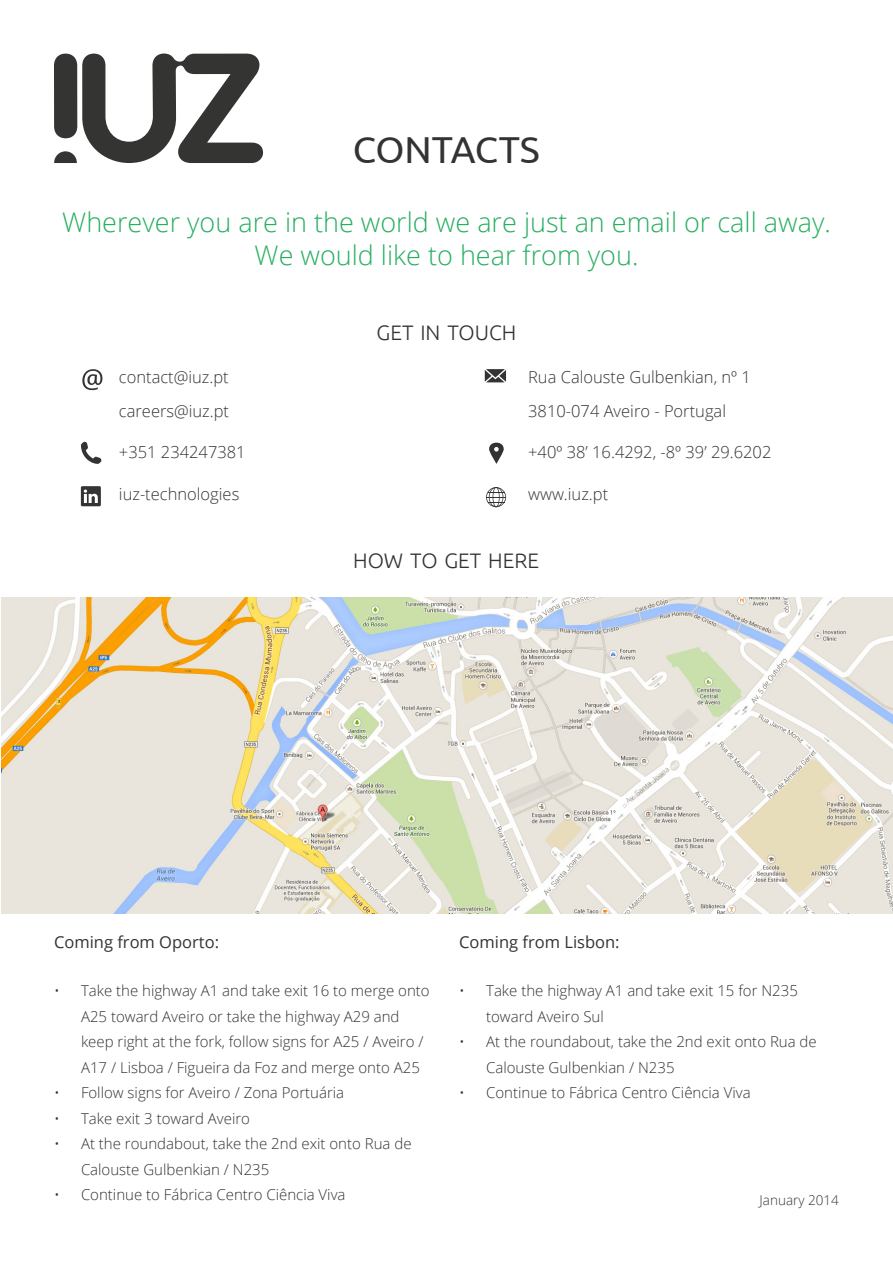
<style>
.page{position:relative;width:893px;height:1263px;background:#fff}
.page>*{position:absolute;margin:0;border:0;box-sizing:border-box;transform-origin:0 0}
.t1{font:37.5px "Ubuntu";color:#333}
.t2{font:300 27px "Open Sans";color:#27ae60}
.t3{font:300 21px "Ubuntu";color:#333}
.t4{font:300 16.5px "Open Sans";color:#333}
.t5{font:16.5px "Open Sans";color:#333}
.t6{font:300 15px/25.5px "Open Sans";color:#333}
.t7{font:300 13.5px "Open Sans";color:#333}
</style>
<div class="page">
<svg style="left:54px;top:54px;width:209px;height:109px"></svg>
<svg style="left:485px;top:369px;width:21px;height:13px"></svg>
<svg style="left:489px;top:443px;width:15px;height:21px"></svg>
<svg style="left:82px;top:369px;width:20px;height:21px"></svg>
<svg style="left:81px;top:442px;width:21px;height:22px"></svg>
<img style="left:2px;top:597px;width:891px;height:316px">
<svg style="left:81px;top:486px;width:20px;height:20px"></svg>
<svg style="left:486px;top:487px;width:20px;height:20px"></svg>
<p class="t1" style="left:353px;top:126px;width:188px">CONTACTS</p>
<p class="t2" style="left:62px;top:204px;width:770px">Wherever you are in the world we are just an email or call away.</p>
<p class="t2" style="left:255px;top:236px;width:385px">We would like to hear from you.</p>
<p class="t4" style="left:119px;top:365px;width:111px">contact@iuz.pt</p>
<p class="t4" style="left:119px;top:400px;width:112px">careers@iuz.pt</p>
<p class="t4" style="left:119px;top:441px;width:128px">+351 234247381</p>
<p class="t3" style="left:377px;top:320px;width:141px">GET IN TOUCH</p>
<p class="t4" style="left:528px;top:365px;width:224px">Rua Calouste Gulbenkian, nº 1</p>
<p class="t4" style="left:528px;top:400px;width:199px">3810-074 Aveiro - Portugal</p>
<p class="t4" style="left:528px;top:441px;width:245px">+40º 38’ 16.4292, -8º 39’ 29.6202</p>
<p class="t4" style="left:119px;top:483px;width:122px">iuz-technologies</p>
<p class="t4" style="left:528px;top:483px;width:82px">www.iuz.pt</p>
<p class="t3" style="left:353px;top:548px;width:187px">HOW TO GET HERE</p>
<p class="t5" style="left:54px;top:931px;width:167px">Coming from Oporto:</p>
<p class="t6" style="left:81px;top:978px;width:350px;text-indent:-27px">• Take the highway A1 and take exit 16 to merge onto A25 toward Aveiro or take the highway A29 and keep right at the fork, follow signs for A25 / Aveiro / A17 / Lisboa / Figueira da Foz and merge onto A25</p>
<p class="t6" style="left:54px;top:1080px;width:292px">• Follow signs for Aveiro / Zona Portuária</p>
<p class="t6" style="left:54px;top:1105px;width:198px">• Take exit 3 toward Aveiro</p>
<p class="t6" style="left:81px;top:1131px;width:332px;text-indent:-27px">• At the roundabout, take the 2nd exit onto Rua de<br>Calouste Gulbenkian / N235</p>
<p class="t6" style="left:54px;top:1182px;width:293px">• Continue to Fábrica Centro Ciência Viva</p>
<p class="t5" style="left:459px;top:931px;width:162px">Coming from Lisbon:</p>
<p class="t6" style="left:486px;top:978px;width:313px;text-indent:-27px">• Take the highway A1 and take exit 15 for N235 toward Aveiro Sul</p>
<p class="t6" style="left:486px;top:1029px;width:332px;text-indent:-27px">• At the roundabout, take the 2nd exit onto Rua de<br>Calouste Gulbenkian / N235</p>
<p class="t6" style="left:459px;top:1080px;width:293px">• Continue to Fábrica Centro Ciência Viva</p>
<p class="t7" style="left:760px;top:1190px;width:81px">January 2014</p>
</div>
